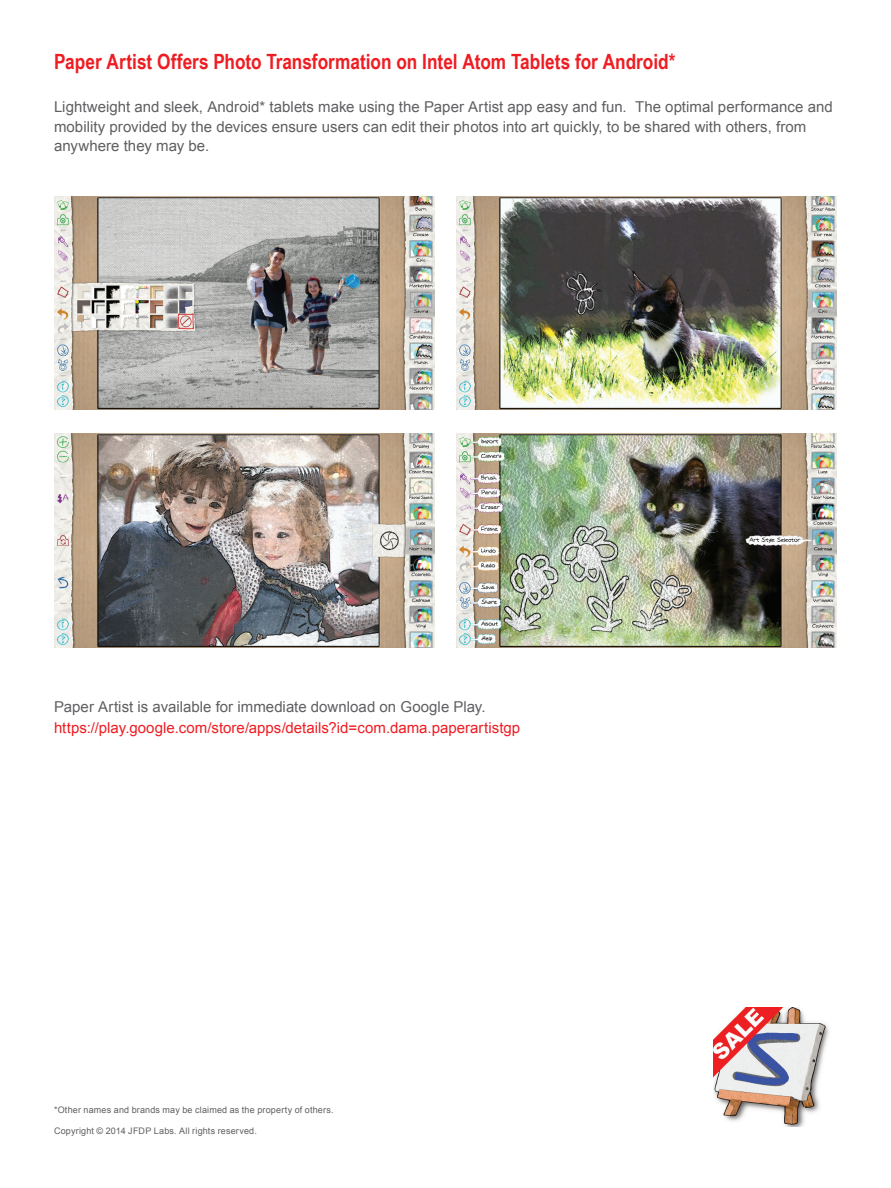
<style>
.page{position:relative;width:891px;height:1188px;background:#fff}
.page>*{position:absolute;margin:0;border:0;box-sizing:border-box;transform-origin:0 0}
.t1{font:700 21px "Arial Narrow";color:#ee1d23}
.t2{font:15px/19.5px "Arial";letter-spacing:.005em;color:#5f5f62}
.t3{font:15px "Arial";color:#ee1d23}
.t4{font:9px "Arial";letter-spacing:.02em;color:#5f5f62}
</style>
<div class="page">
<img style="left:54px;top:196px;width:380px;height:214px">
<img style="left:54px;top:434px;width:380px;height:214px">
<img style="left:457px;top:196px;width:380px;height:214px">
<img style="left:457px;top:434px;width:380px;height:214px">
<img style="left:713px;top:1008px;width:116px;height:119px">
<h1 class="t1" style="left:54px;top:46px;width:623px">Paper Artist Offers Photo Transformation on Intel Atom Tablets for Android*</h1>
<p class="t2" style="left:54px;top:97px;width:780px">Lightweight and sleek, Android* tablets make using the Paper Artist app easy and fun. The optimal performance and mobility provided by the devices ensure users can edit their photos into art quickly, to be shared with others, from anywhere they may be.</p>
<p class="t2" style="left:54px;top:697px;width:433px">Paper Artist is available for immediate download on Google Play.</p>
<p class="t3" style="left:54px;top:718px;width:468px">https://play.google.com/store/apps/details?id=com.dama.paperartistgp</p>
<p class="t4" style="left:54px;top:1104px;width:281px">*Other names and brands may be claimed as the property of others.</p>
<p class="t4" style="left:54px;top:1125px;width:204px">Copyright © 2014 JFDP Labs. All rights reserved.</p>
</div>
